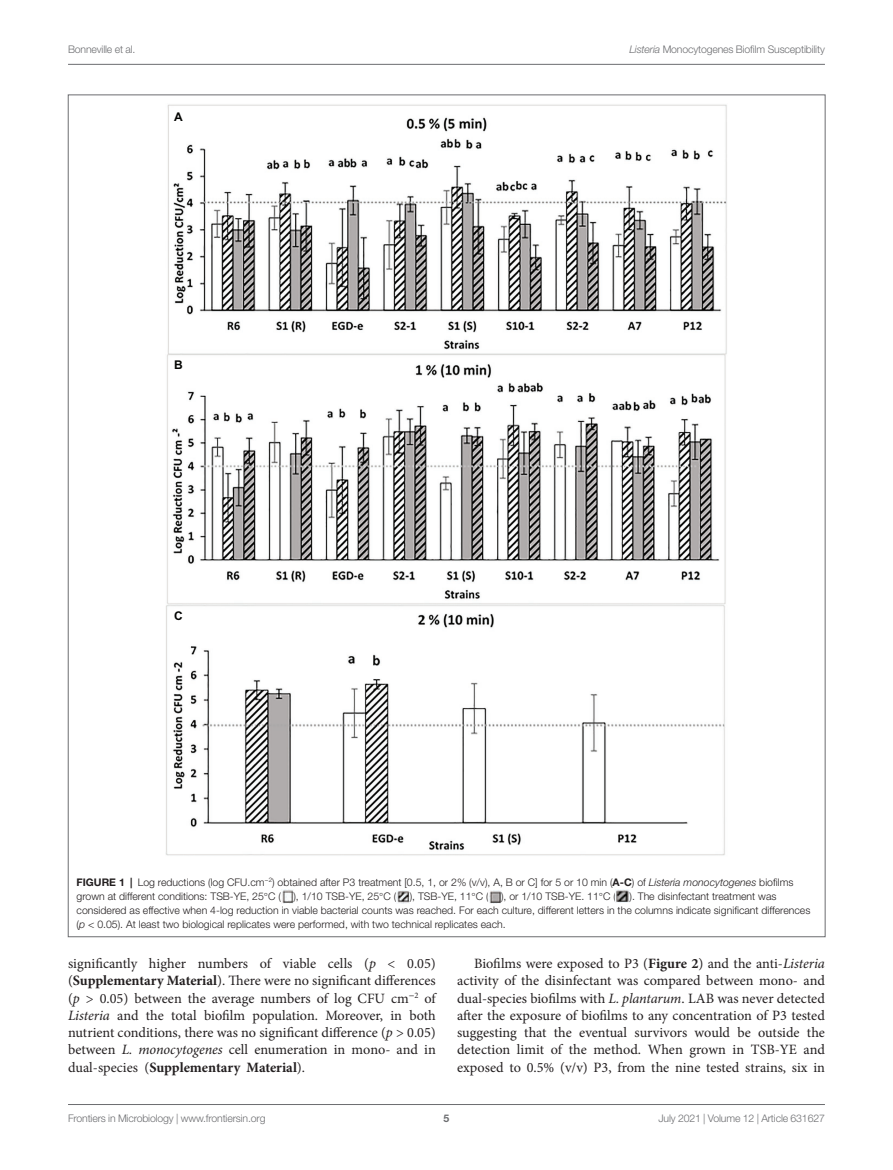
<style>
.page{position:relative;width:893px;height:1170px;background:#fff}
.page>*{position:absolute;margin:0;border:0;box-sizing:border-box;transform-origin:0 0}
.TEXT{font:14.25px/17.2px "Minion Pro";color:#231f20;text-align:justify}
.TEXT_FLUSH{font:14.25px/17.2px "Minion Pro";color:#231f20;text-align:justify}
.t1{font:700 12px "Arial";color:#040503}
.FIG_LEG{font:300 10.5px/14.2px "Helvetica Neue LT Std";color:#231f20}
.t2{font:300 10.5px "Helvetica Neue LT Std";letter-spacing:-.015em;color:#6c6d70}
.t3{font:700 10.5px "Helvetica Neue LT Std";color:#6c6d70}
.s1{font-style:italic}
.s2{font-weight:700}
.s3{font-family:"STIX General";font-weight:400}
</style>
<div class="page">
<hr style="left:68px;top:64px;width:757px;height:1px;background:#6c6d70">
<hr style="left:68px;top:1104px;width:757px;height:1px;background:#6c6d70">
<img style="left:166px;top:104px;width:561px;height:752px">
<img style="left:281px;top:889px;width:12px;height:14px">
<img style="left:396px;top:890px;width:14px;height:13px">
<svg style="left:489px;top:890px;width:12px;height:13px"></svg>
<svg style="left:616px;top:889px;width:13px;height:13px"></svg>
<p class="t2" style="left:68px;top:42px;width:69px">Bonneville et al.</p>
<p class="t2" style="left:629px;top:42px;width:197px"><span class="s1">Listeria</span> Monocytogenes Biofilm Susceptibility</p>
<p class="t1" style="left:174px;top:108px;width:10px">A</p>
<p class="t1" style="left:174px;top:356px;width:10px">B</p>
<p class="t1" style="left:174px;top:607px;width:10px">C</p>
<p class="FIG_LEG" style="left:77px;top:874px;width:718px"><span class="s2">FIGURE 1 |</span> Log reductions (log CFU.cm<sup>−</sup><sup>2</sup>) obtained after P3 treatment [0.5, 1, or 2% (v/v), A, B or C] for 5 or 10 min (<span class="s2">A-C</span>) of <span class="s1">Listeria monocytogenes</span> biofilms grown at different conditions: TSB-YE, 25<span class="s3">°</span>C ( ), 1/10 TSB-YE, 25<span class="s3">°</span>C (</p>
<p class="FIG_LEG" style="left:77px;top:888px;width:735px;text-indent:553px">). The disinfectant treatment was considered as effective when 4-log reduction in viable bacterial counts was reached. For each culture, different letters in the columns indicate significant differences (<span class="s1">p</span> &lt; 0.05). At least two biological replicates were performed, with two technical replicates each.</p>
<p class="FIG_LEG" style="left:410px;top:888px;width:208px">), TSB-YE, 11<span class="s3">°</span>C ( ), or 1/10 TSB-YE. 11<span class="s3">°</span>C (</p>
<p class="TEXT_FLUSH" style="left:68px;top:954px;width:369px">significantly higher numbers of viable cells (<span class="s1">p</span> &lt; 0.05) (<span class="s2">Supplementary Material</span>). There were no significant differences (<span class="s1">p</span> &gt; 0.05) between the average numbers of log CFU cm<sup>−</sup><sup>2</sup> of <span class="s1">Listeria</span> and the total biofilm population. Moreover, in both nutrient conditions, there was no significant difference (<span class="s1">p</span> &gt; 0.05) between <span class="s1">L. monocytogenes</span> cell enumeration in mono- and in dual-species (<span class="s2">Supplementary Material</span>).</p>
<p class="TEXT" style="left:457px;top:954px;width:369px;text-indent:17px">Biofilms were exposed to P3 (<span class="s2">Figure 2</span>) and the anti-<span class="s1">Listeria </span>activity of the disinfectant was compared between mono- and dual-species biofilms with <span class="s1">L. plantarum</span>. LAB was never detected after the exposure of biofilms to any concentration of P3 tested suggesting that the eventual survivors would be outside the detection limit of the method. When grown in TSB-YE and exposed to 0.5% (v/v) P3, from the nine tested strains, six in</p>
<p class="t2" style="left:68px;top:1111px;width:199px">Frontiers in Microbiology | www.frontiersin.org</p>
<p class="t3" style="left:444px;top:1111px;width:7px">5</p>
<p class="t2" style="left:658px;top:1111px;width:168px">July 2021 | Volume 12 | Article 631627</p>
</div>
